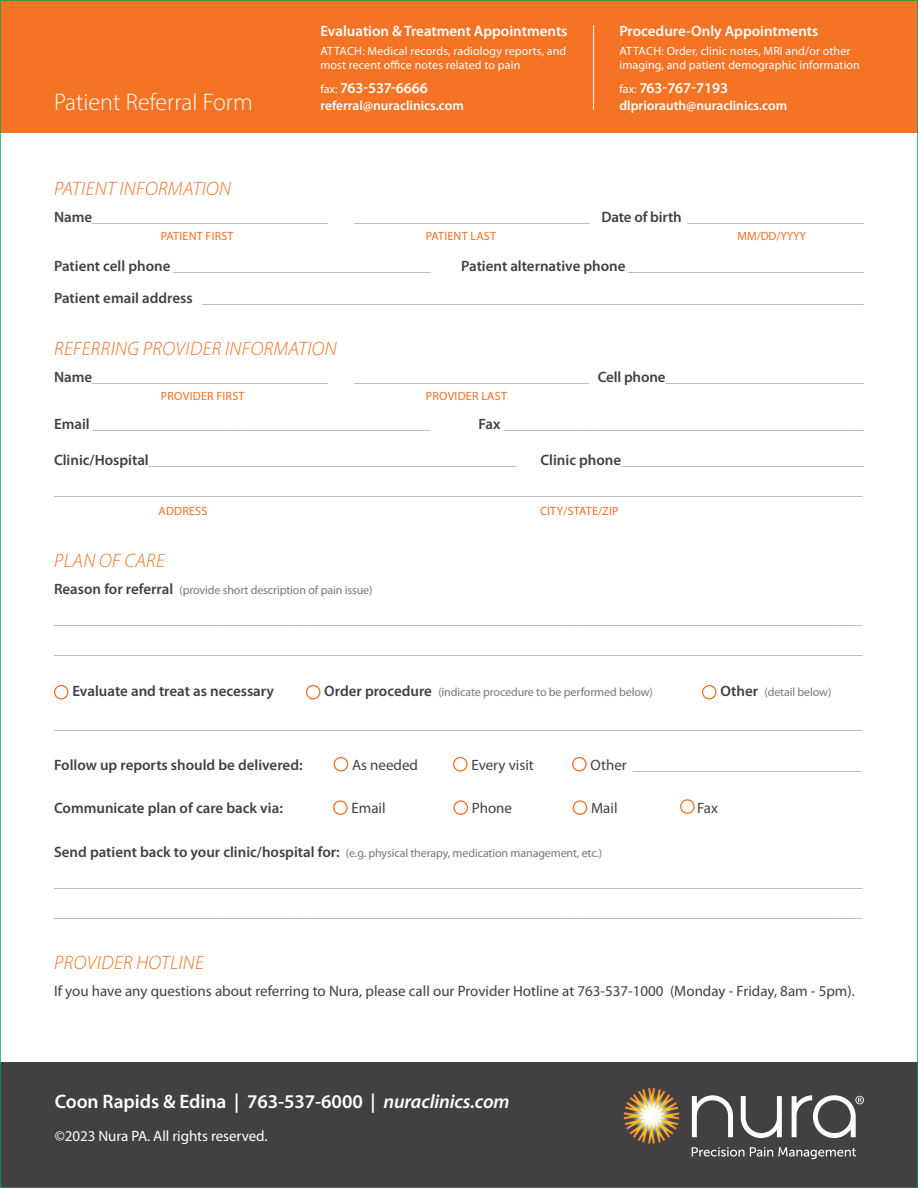
<style>
.page{position:relative;width:918px;height:1188px;background:#fff}
.page>*{position:absolute;margin:0;border:0;box-sizing:border-box;transform-origin:0 0}
.t1{font:300 24px "Myriad Pro";color:#fff}
.t2{font:italic 300 19.5px "Myriad Pro";letter-spacing:.02em;color:#f36e21}
.t3{font:600 19.5px "Myriad Pro";letter-spacing:-.005em;color:#fff}
.t4{font:15px/31.5px "Myriad Pro";color:#a8a9ad;text-align:right}
.t5{font:15px "Myriad Pro";color:#424041}
.t6{font:600 15px "Myriad Pro";color:#fff}
.t7{font:600 15px "Myriad Pro";color:#424041}
.t8{font:600 15px "Myriad Pro";color:#a8a9ad}
.t9{font:15px "Myriad Pro";letter-spacing:-.005em;color:#fff}
.t10{font:600 13.5px "Myriad Pro";color:#fff}
.t11{font:12px "Myriad Pro";letter-spacing:-.01em;color:#7f776f}
.t12{font:12px/13.5px "Myriad Pro";letter-spacing:.01em;color:#fff}
.t13{font:12px "Myriad Pro";letter-spacing:.02em;color:#f36e21}
.s1{font-weight:400;font-size:12px}
.s2{font-weight:600;color:#424041}
.s3{font-weight:600}
.s4{font-weight:600;font-size:15px;color:#424041}
.s5{font-weight:400;color:#424041}
.s6{font-weight:400}
.s7{font-style:italic}
</style>
<div class="page">
<div style="left:54px;top:685px;width:15px;height:14px;border:1px solid #f36e21;border-radius:50%"></div>
<div style="left:306px;top:685px;width:14px;height:14px;border:1px solid #f36e21;border-radius:50%"></div>
<div style="left:702px;top:685px;width:15px;height:14px;border:1px solid #f36e21;border-radius:50%"></div>
<div style="left:334px;top:757px;width:14px;height:14px;border:1px solid #f36e21;border-radius:50%"></div>
<div style="left:453px;top:757px;width:15px;height:14px;border:1px solid #f36e21;border-radius:50%"></div>
<div style="left:572px;top:757px;width:15px;height:14px;border:1px solid #f36e21;border-radius:50%"></div>
<div style="left:333px;top:800px;width:15px;height:15px;border:1px solid #f36e21;border-radius:50%"></div>
<div style="left:453px;top:800px;width:15px;height:15px;border:1px solid #f36e21;border-radius:50%"></div>
<div style="left:573px;top:800px;width:14px;height:15px;border:1px solid #f36e21;border-radius:50%"></div>
<div style="left:0;top:0;width:918px;height:133px;background:#f47325"></div>
<hr style="left:593px;top:25px;width:1px;height:85px;background:#fff">
<div style="left:0;top:1063px;width:918px;height:125px;background:#424041"></div>
<svg style="left:624px;top:1088px;width:55px;height:56px"></svg>
<svg style="left:692px;top:1147px;width:52px;height:10px"></svg>
<svg style="left:750px;top:1147px;width:106px;height:12px"></svg>
<svg style="left:692px;top:1095px;width:41px;height:42px"></svg>
<svg style="left:741px;top:1096px;width:41px;height:42px"></svg>
<svg style="left:792px;top:1095px;width:72px;height:43px"></svg>
<div style="left:680px;top:799px;width:15px;height:15px;border:1px solid #f36e21;border-radius:50%"></div>
<p class="t1" style="left:54px;top:87px;width:200px">Patient Referral Form</p>
<p class="t6" style="left:320px;top:22px;width:249px">Evaluation &amp; Treatment Appointments</p>
<p class="t12" style="left:320px;top:45px;width:248px">ATTACH: Medical records, radiology reports, and most recent office notes related to pain</p>
<p class="t6" style="left:320px;top:79px;width:109px"><span class="s1">fax:</span> 763-537-6666</p>
<p class="t10" style="left:320px;top:96px;width:145px">referral@nuraclinics.com</p>
<p class="t6" style="left:619px;top:22px;width:200px">Procedure-Only Appointments</p>
<p class="t12" style="left:619px;top:45px;width:242px">ATTACH: Order, clinic notes, MRI and/or other imaging, and patient demographic information</p>
<p class="t6" style="left:619px;top:79px;width:110px"><span class="s1">fax:</span> 763-767-7193</p>
<p class="t10" style="left:619px;top:96px;width:169px">dlpriorauth@nuraclinics.com</p>
<p class="t2" style="left:54px;top:177px;width:178px">PATIENT INFORMATION</p>
<p class="t4" style="left:54px;top:201px;width:275px"><span class="s2">Name</span>________________________________</p>
<p class="t4" style="left:354px;top:201px;width:511px">________________________________ <span class="s2">Date of birth</span> ________________________</p>
<p class="t13" style="left:161px;top:229px;width:74px">PATIENT FIRST</p>
<p class="t13" style="left:426px;top:229px;width:72px">PATIENT LAST</p>
<p class="t13" style="left:738px;top:229px;width:70px">MM/DD/YYYY</p>
<p class="t4" style="left:54px;top:251px;width:378px"><span class="s2">Patient cell phone</span> ___________________________________</p>
<p class="t4" style="left:54px;top:251px;width:811px"><span class="s2">Patient alternative phone</span> ________________________________<br><span class="s2">Patient email address</span> __________________________________________________________________________________________</p>
<p class="t2" style="left:54px;top:337px;width:284px">REFERRING PROVIDER INFORMATION</p>
<p class="t4" style="left:54px;top:362px;width:275px"><span class="s2">Name</span>________________________________</p>
<p class="t4" style="left:354px;top:362px;width:512px">________________________________ <span class="s2">Cell phone</span>___________________________</p>
<p class="t13" style="left:161px;top:390px;width:85px">PROVIDER FIRST</p>
<p class="t13" style="left:426px;top:390px;width:83px">PROVIDER LAST</p>
<p class="t4" style="left:54px;top:408px;width:379px"><span class="s2">Email</span> ______________________________________________</p>
<p class="t4" style="left:479px;top:408px;width:387px"><span class="s2">Fax</span> <span class="s3">_________</span>________________________________________</p>
<p class="t4" style="left:54px;top:445px;width:464px"><span class="s2">Clinic/Hospital</span>__________________________________________________</p>
<p class="t4" style="left:540px;top:445px;width:325px"><span class="s2">Clinic phone</span>_________________________________</p>
<p class="t4" style="left:54px;top:475px;width:810px">______________________________________________________________________________________________________________</p>
<p class="t13" style="left:158px;top:504px;width:50px">ADDRESS</p>
<p class="t13" style="left:540px;top:504px;width:80px">CITY/STATE/ZIP</p>
<p class="t2" style="left:54px;top:549px;width:112px">PLAN OF CARE</p>
<p class="t11" style="left:54px;top:584px;width:320px"><span class="s4">Reason for referral</span> (provide short description of pain issue)</p>
<p class="t4" style="left:54px;top:605px;width:810px;line-height:30px;text-align:left">______________________________________________________________________________________________________________ ______________________________________________________________________________________________________________</p>
<p class="t7" style="left:72px;top:682px;width:203px">Evaluate and treat as necessary</p>
<p class="t11" style="left:324px;top:686px;width:330px"><span class="s4">Order procedure</span> (indicate procedure to be performed below)</p>
<p class="t11" style="left:720px;top:686px;width:113px"><span class="s4">Other</span> (detail below)</p>
<p class="t4" style="left:54px;top:709px;width:810px">______________________________________________________________________________________________________________</p>
<p class="t7" style="left:54px;top:755px;width:250px">Follow up reports should be delivered:</p>
<p class="t5" style="left:352px;top:757px;width:67px">As needed</p>
<p class="t5" style="left:471px;top:757px;width:64px">Every visit</p>
<p class="t8" style="left:590px;top:755px;width:272px"><span class="s5">Other</span> ______________________________<span class="s6">_</span></p>
<p class="t7" style="left:54px;top:799px;width:230px">Communicate plan of care back via:</p>
<p class="t5" style="left:351px;top:800px;width:36px">Email</p>
<p class="t5" style="left:472px;top:800px;width:42px">Phone</p>
<p class="t5" style="left:591px;top:800px;width:28px">Mail</p>
<p class="t5" style="left:697px;top:800px;width:22px">Fax</p>
<p class="t11" style="left:54px;top:846px;width:550px"><span class="s4">Send patient back to your clinic/hospital for:</span> (e.g. physical therapy, medication management, etc.)</p>
<p class="t4" style="left:54px;top:866px;width:810px">______________________________________________________________________________________________________________</p>
<p class="t4" style="left:54px;top:896px;width:810px">______________________________________________________________________________________________________________</p>
<p class="t2" style="left:54px;top:951px;width:151px">PROVIDER HOTLINE</p>
<p class="t5" style="left:54px;top:983px;width:802px">If you have any questions about referring to Nura, please call our Provider Hotline at 763-537-1000 (Monday - Friday, 8am - 5pm).</p>
<p class="t3" style="left:55px;top:1089px;width:456px">Coon Rapids &amp; Edina | 763-537-6000 | <span class="s7">nuraclinics.com</span></p>
<p class="t9" style="left:55px;top:1127px;width:214px">©2023 Nura PA. All rights reserved.</p>
</div>
